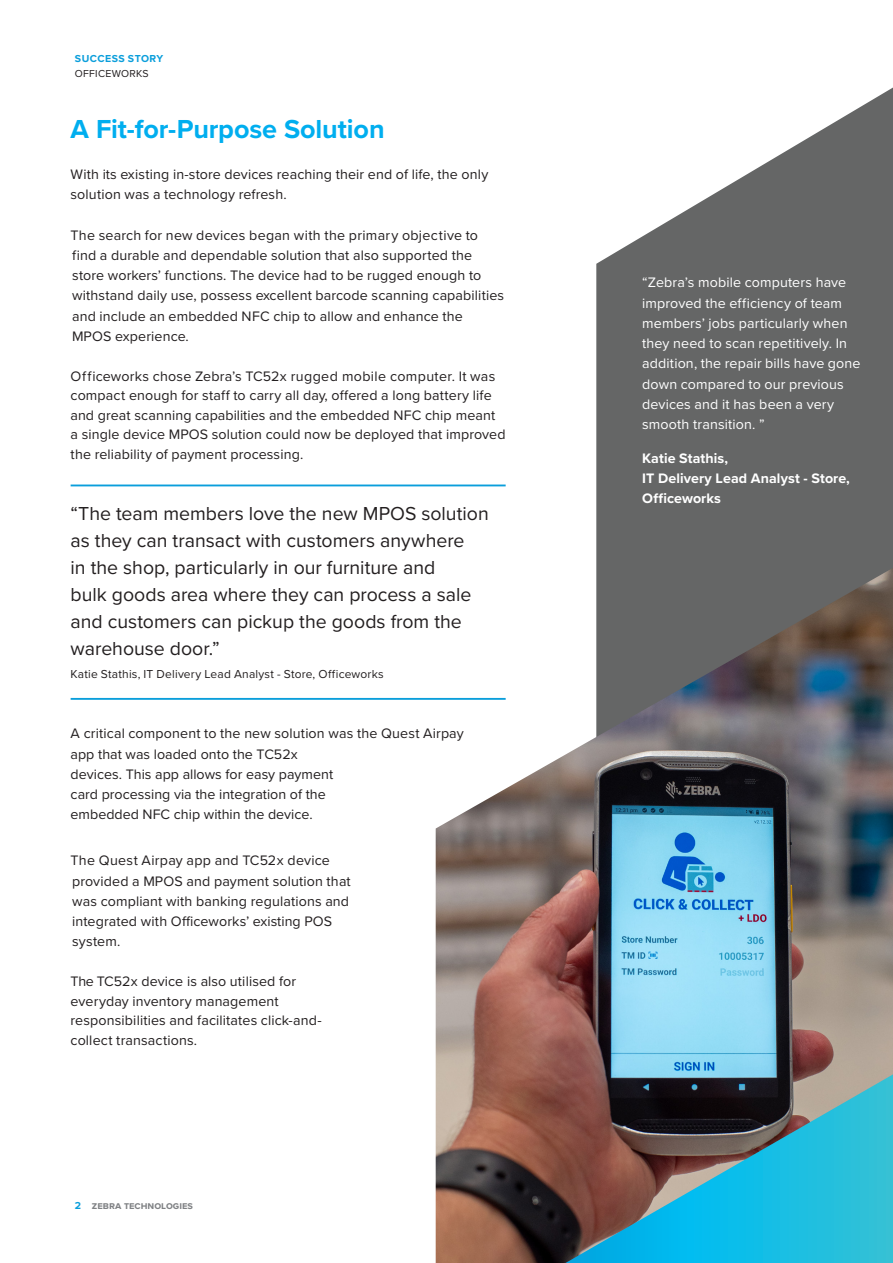
<style>
.page{position:relative;width:893px;height:1263px;background:#fff}
.page>*{position:absolute;margin:0;border:0;box-sizing:border-box;transform-origin:0 0}
.Heading{font:700 27px "Proxima Nova";letter-spacing:-.005em;color:#00aeef}
.Pull_Quote{font:19.5px/27px "Proxima Nova";color:#231f20}
.Heading-2{font:14.25px/20.2px "Proxima Nova";letter-spacing:.01em;color:#231f20}
.Body{font:14.25px/20.2px "Proxima Nova";letter-spacing:.01em;color:#fff}
.Body-2{font:700 14.25px/20.2px "Proxima Nova";letter-spacing:.005em;color:#fff}
.Pull_Quote-2{font:12px "Proxima Nova";letter-spacing:.015em;color:#231f20}
.t1{font:700 10.5px "Proxima Nova";color:#808285}
.t2{font:700 10.5px "Proxima Nova";letter-spacing:.045em;color:#0a9edb}
.t3{font:10.5px "Proxima Nova";letter-spacing:.025em;color:#231f20}
.s1{color:#0a9edb}
</style>
<div class="page">
<hr style="left:71px;top:484px;width:435px;height:2px;background:#0a9edb">
<hr style="left:71px;top:698px;width:435px;height:2px;background:#0a9edb">
<svg style="left:596px;top:88px;width:297px;height:480px;fill:#656666"></svg>
<img style="left:436px;top:568px;width:457px;height:695px">
<svg style="left:565px;top:1074px;width:328px;height:189px;background:#3d8293"></svg>
<p class="t2" style="left:75px;top:51px;width:90px">SUCCESS STORY</p>
<p class="t3" style="left:75px;top:65px;width:75px">OFFICEWORKS</p>
<p class="Heading" style="left:71px;top:109px;width:315px">A Fit-for-Purpose Solution</p>
<p class="Heading-2" style="left:71px;top:163px;width:419px">With its existing in-store devices reaching their end of life, the only solution was a technology refresh.</p>
<p class="Heading-2" style="left:71px;top:224px;width:409px">The search for new devices began with the primary objective to</p>
<p class="Heading-2" style="left:72px;top:244px;width:434px">find a durable and dependable solution that also supported the store workers’ functions. The device had to be rugged enough to withstand daily use, possess excellent barcode scanning capabilities and include an embedded NFC chip to allow and enhance the MPOS experience.</p>
<p class="Heading-2" style="left:71px;top:365px;width:436px;line-height:19.6px">Officeworks chose Zebra’s TC52x rugged mobile computer. It was compact enough for staff to carry all day, offered a long battery life and great scanning capabilities and the embedded NFC chip meant a single device MPOS solution could now be deployed that improved the reliability of payment processing.</p>
<p class="Pull_Quote" style="left:71px;top:499px;width:420px">“The team members love the new MPOS solution as they can transact with customers anywhere<br>in the shop, particularly in our furniture and<br>bulk goods area where they can process a sale and customers can pickup the goods from the warehouse door.”</p>
<p class="Pull_Quote-2" style="left:71px;top:665px;width:315px">Katie Stathis, IT Delivery Lead Analyst - Store, Officeworks</p>
<p class="Heading-2" style="left:71px;top:723px;width:395px">A critical component to the new solution was the Quest Airpay app that was loaded onto the TC52x<br>devices. This app allows for easy payment<br>card processing via the integration of the<br>embedded NFC chip within the device.</p>
<p class="Heading-2" style="left:71px;top:850px;width:261px">The Quest Airpay app and TC52x device</p>
<p class="Heading-2" style="left:72px;top:870px;width:280px">provided a MPOS and payment solution that was compliant with banking regulations and integrated with Officeworks’ existing POS system.</p>
<p class="Heading-2" style="left:71px;top:971px;width:252px;line-height:19.8px">The TC52x device is also utilised for everyday inventory management responsibilities and facilitates click-and&shy;collect transactions.</p>
<p class="t1" style="left:75px;top:1198px;width:120px"><span class="s1">2</span> zebra technologies</p>
<p class="Body" style="left:642px;top:272px;width:220px">“Zebra’s mobile computers have improved the efficiency of team members’ jobs particularly when they need to scan repetitively. In addition, the repair bills have gone down compared to our previous devices and it has been a very smooth transition. ”</p>
<p class="Body-2" style="left:642px;top:448px;width:209px">Katie Stathis,<br>IT Delivery Lead Analyst - Store,<br>Officeworks</p>
</div>
